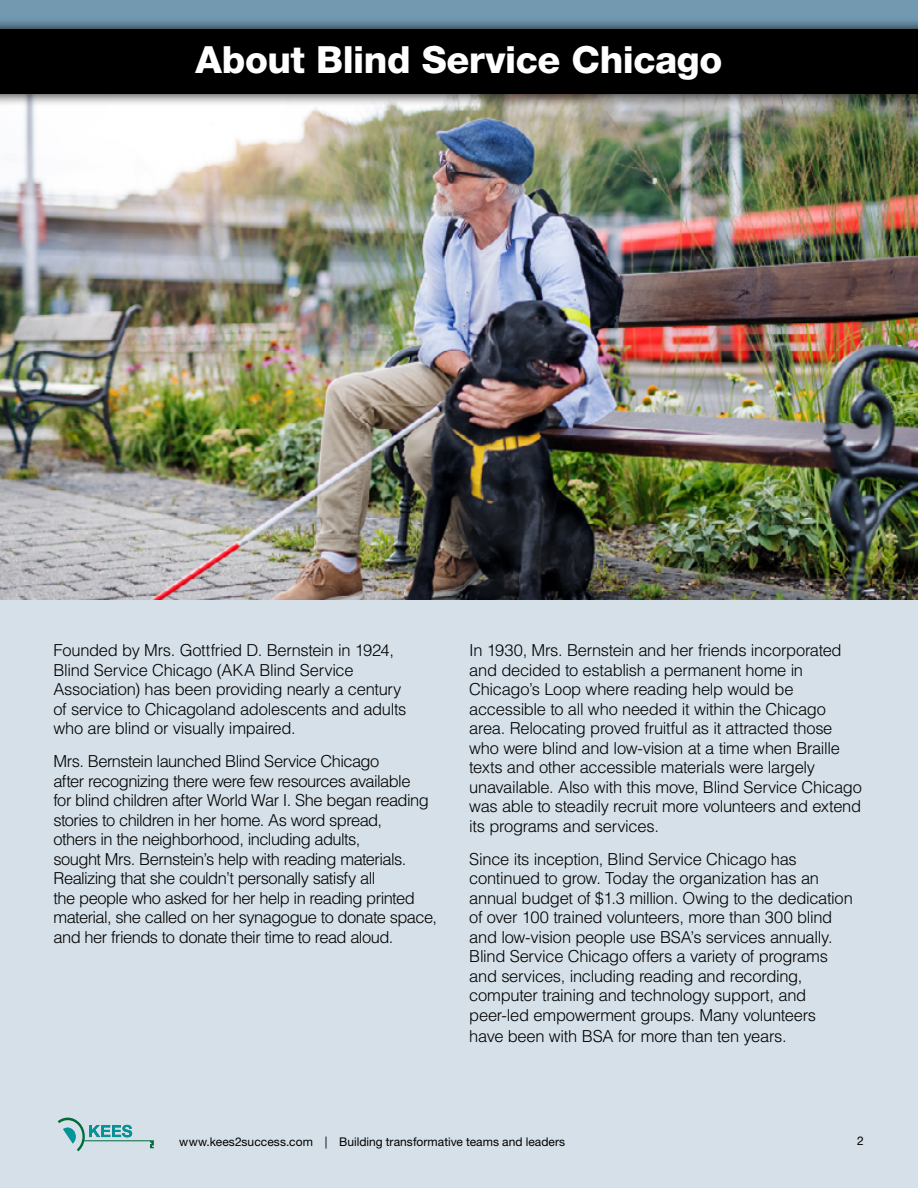
<style>
.page{position:relative;width:918px;height:1188px;background:#fff}
.page>*{position:absolute;margin:0;border:0;box-sizing:border-box;transform-origin:0 0}
.t1{font:800 37.5px "Helvetica Neue LT Std";letter-spacing:-.01em;color:#fff}
.t2{font:300 16.5px/19.5px "Helvetica LT Std";letter-spacing:-.02em;color:#000}
.t3{font:12px "Helvetica Neue LT Std";letter-spacing:.005em;color:#000}
</style>
<div class="page">
<div style="left:0;top:0;width:918px;height:56px;background:#7399b1"></div>
<div style="left:0;top:599px;width:918px;height:589px;background:#d5e0e8"></div>
<svg style="left:58px;top:1118px;width:96px;height:33px"></svg>
<img style="left:0;top:107px;width:918px;height:492px">
<div style="left:0;top:17px;width:918px;height:90px;background:#000;opacity:.75"></div>
<div style="left:0;top:29px;width:918px;height:65px;background:#000"></div>
<h1 class="t1" style="left:196px;top:38px;width:528px">About Blind Service Chicago</h1>
<p class="t2" style="left:53px;top:640px;width:355px">Founded by Mrs. Gottfried D. Bernstein in 1924, Blind Service Chicago (AKA Blind Service Association) has been providing nearly a century of service to Chicagoland adolescents and adults who are blind or visually impaired.</p>
<p class="t2" style="left:53px;top:751px;width:385px">Mrs. Bernstein launched Blind Service Chicago<br>after recognizing there were few resources available<br>for blind children after World War I. She began reading stories to children in her home. As word spread,<br>others in the neighborhood, including adults,<br>sought Mrs. Bernstein’s help with reading materials.<br>Realizing that she couldn’t personally satisfy all<br>the people who asked for her help in reading printed material, she called on her synagogue to donate space, and her friends to donate their time to read aloud.</p>
<p class="t2" style="left:469px;top:640px;width:394px">In 1930, Mrs. Bernstein and her friends incorporated and decided to establish a permanent home in Chicago’s Loop where reading help would be accessible to all who needed it within the Chicago area. Relocating proved fruitful as it attracted those who were blind and low-vision at a time when Braille texts and other accessible materials were largely unavailable. Also with this move, Blind Service Chicago was able to steadily recruit more volunteers and extend its programs and services.</p>
<p class="t2" style="left:469px;top:849px;width:385px">Since its inception, Blind Service Chicago has continued to grow. Today the organization has an annual budget of $1.3 million. Owing to the dedication of over 100 trained volunteers, more than 300 blind and low-vision people use BSA’s services annually.<br>Blind Service Chicago offers a variety of programs and services, including reading and recording, computer training and technology support, and peer-led empowerment groups. Many volunteers</p>
<p class="t2" style="left:469px;top:1026px;width:319px">have been with BSA for more than ten years.</p>
<p class="t3" style="left:179px;top:1135px;width:388px">www.kees2success.com | Building transformative teams and leaders</p>
<p class="t3" style="left:857px;top:1134px;width:8px">2</p>
</div>
